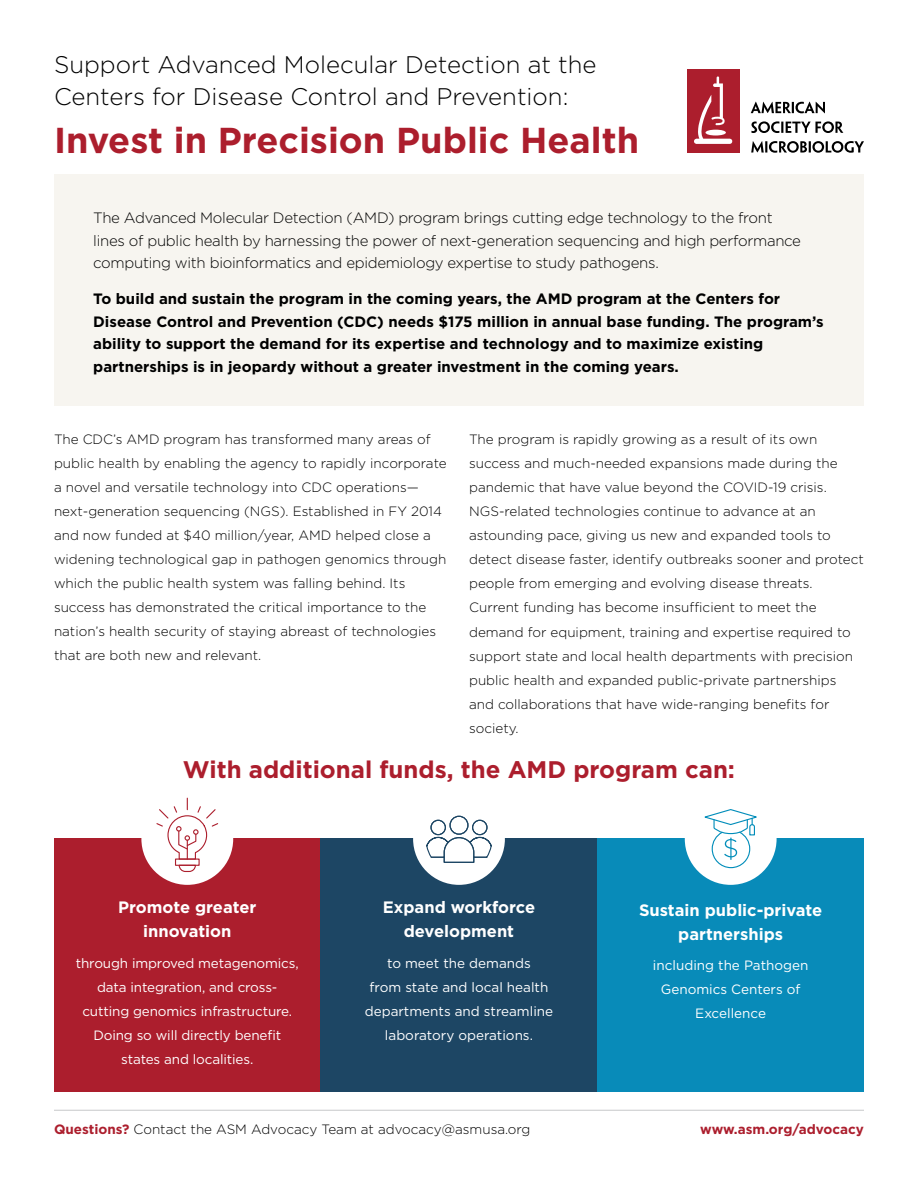
<style>
.page{position:relative;width:918px;height:1188px;background:#fff}
.page>*{position:absolute;margin:0;border:0;box-sizing:border-box;transform-origin:0 0}
.t1{font:700 36px "Gotham";color:#ac1e2d}
.t2{font:300 24px/31.5px "Gotham";color:#000}
.t3{font:700 24px "Gotham";color:#ac1e2d}
.t4{font:700 16.5px/24px "Gotham";color:#fff;text-align:center}
.t5{font:700 15px/22.5px "Gotham";color:#000}
.t6{font:300 15px/22.5px "Gotham";letter-spacing:-.02em;color:#000}
.t7{font:300 13.5px/24px "Gotham";color:#000}
.t8{font:13.5px/24px "Gotham";letter-spacing:-.01em;color:#fff;text-align:center}
.t9{font:700 13.5px "Gotham";color:#ac1e2d}
.s1{font-weight:700;color:#ac1e2d}
</style>
<div class="page">
<div style="left:54px;top:174px;width:810px;height:231px;background:#f7f5f0"></div>
<div style="left:688px;top:69px;width:52px;height:84px;background:#ac1e2d"></div>
<svg style="left:694px;top:77px;width:38px;height:67px"></svg>
<svg style="left:751px;top:102px;width:74px;height:11px"></svg>
<svg style="left:751px;top:121px;width:92px;height:12px"></svg>
<svg style="left:751px;top:141px;width:113px;height:12px"></svg>
<div style="left:54px;top:839px;width:267px;height:253px;background:#ac1e2d"></div>
<div style="left:321px;top:839px;width:276px;height:253px;background:#1d4664"></div>
<div style="left:597px;top:839px;width:267px;height:253px;background:#088bb9"></div>
<div style="left:141px;top:793px;width:92px;height:92px;background:#fff;border-radius:50%"></div>
<div style="left:685px;top:793px;width:92px;height:92px;background:#fff;border-radius:50%"></div>
<hr style="left:54px;top:1110px;width:810px;height:1px;background:#c7c8ca">
<svg style="left:155px;top:798px;width:64px;height:75px"></svg>
<div style="left:413px;top:793px;width:92px;height:92px;background:#fff;border-radius:50%"></div>
<svg style="left:426px;top:815px;width:66px;height:48px"></svg>
<div style="left:449px;top:816px;width:20px;height:19px;border:1px solid #1d4664;border-radius:50%"></div>
<div style="left:472px;top:820px;width:16px;height:15px;border:1px solid #1d4664;border-radius:50%"></div>
<div style="left:430px;top:820px;width:16px;height:15px;border:1px solid #1d4664;border-radius:50%"></div>
<svg style="left:704px;top:809px;width:53px;height:60px"></svg>
<h2 class="t2" style="left:54px;top:49px;width:544px">Support Advanced Molecular Detection at the<br>Centers for Disease Control and Prevention:</h2>
<h1 class="t1" style="left:54px;top:119px;width:587px">Invest in Precision Public Health</h1>
<p class="t6" style="left:93px;top:207px;width:709px">The Advanced Molecular Detection (AMD) program brings cutting edge technology to the front lines of public health by harnessing the power of next-generation sequencing and high performance computing with bioinformatics and epidemiology expertise to study pathogens.</p>
<p class="t5" style="left:93px;top:288px;width:732px">To build and sustain the program in the coming years, the AMD program at the Centers for Disease Control and Prevention (CDC) needs $175 million in annual base funding. The program’s ability to support the demand for its expertise and technology and to maximize existing partnerships is in jeopardy without a greater investment in the coming years.</p>
<p class="t7" style="left:54px;top:428px;width:394px">The CDC’s AMD program has transformed many areas of public health by enabling the agency to rapidly incorporate a novel and versatile technology into CDC operations— next-generation sequencing (NGS). Established in FY 2014 and now funded at $40 million/year, AMD helped close a widening technological gap in pathogen genomics through which the public health system was falling behind. Its success has demonstrated the critical importance to the nation’s health security of staying abreast of technologies that are both new and relevant.</p>
<p class="t7" style="left:469px;top:428px;width:396px">The program is rapidly growing as a result of its own success and much-needed expansions made during the pandemic that have value beyond the COVID-19 crisis.<br>NGS-related technologies continue to advance at an astounding pace, giving us new and expanded tools to detect disease faster, identify outbreaks sooner and protect people from emerging and evolving disease threats.<br>Current funding has become insufficient to meet the demand for equipment, training and expertise required to support state and local health departments with precision public health and expanded public-private partnerships and collaborations that have wide-ranging benefits for society.</p>
<h2 class="t3" style="left:183px;top:756px;width:554px">With additional funds, the AMD program can:</h2>
<p class="t4" style="left:118px;top:895px;width:140px">Promote greater innovation</p>
<p class="t8" style="left:76px;top:951px;width:224px">through improved metagenomics, data integration, and cross&shy;cutting genomics infrastructure.<br>Doing so will directly benefit states and localities.</p>
<p class="t4" style="left:383px;top:895px;width:154px">Expand workforce development</p>
<p class="t8" style="left:365px;top:951px;width:190px">to meet the demands<br>from state and local health departments and streamline laboratory operations.</p>
<p class="t4" style="left:639px;top:897px;width:185px">Sustain public-private partnerships</p>
<p class="t8" style="left:653px;top:953px;width:157px">including the Pathogen<br>Genomics Centers of<br>Excellence</p>
<p class="t7" style="left:54px;top:1117px;width:478px"><span class="s1">Questions?</span> Contact the ASM Advocacy Team at advocacy@asmusa.org</p>
<p class="t9" style="left:700px;top:1121px;width:165px">www.asm.org/advocacy</p>
</div>
